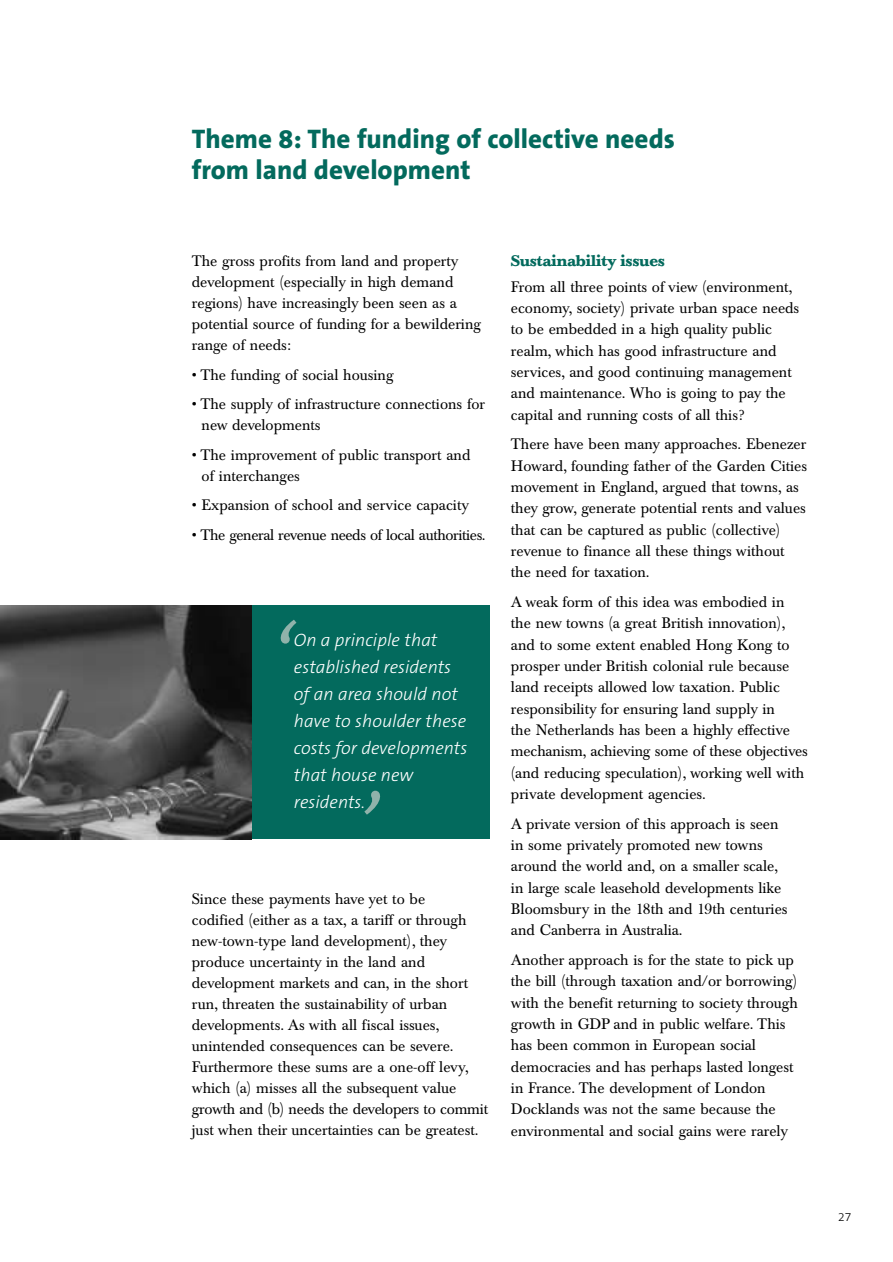
<style>
.page{position:relative;width:893px;height:1262px;background:#fff}
.page>*{position:absolute;margin:0;border:0;box-sizing:border-box;transform-origin:0 0}
.t1{font:italic 300 105px "The Sans B3";color:#90b2aa}
.t2{font:800 27px/31.5px "The Sans B8";color:#036a5d}
.t3{font:italic 300 18px/27px "The Sans B3";color:#fff}
.t4{font:15px/21.3px "Baskerville Berth BQ";color:#000}
.t5{font:15px "Baskerville Berth BQ";letter-spacing:-.025em;color:#000}
.t6{font:700 15px "Baskerville Berth BQ";color:#036a5d}
.t7{font:300 12px "The Sans B3";color:#000}
</style>
<div class="page">
<div style="left:251px;top:605px;width:238px;height:234px;background:#036a5d"></div>
<img style="left:0;top:605px;width:251px;height:234px">
<h2 class="t2" style="left:192px;top:125px;width:484px">Theme 8: The funding of collective needs from land development</h2>
<p class="t4" style="left:192px;top:252px;width:290px">The gross profits from land and property development (especially in high demand regions) have increasingly been seen as a potential source of funding for a bewildering range of needs:</p>
<p class="t4" style="left:192px;top:365px;width:203px">• The funding of social housing</p>
<p class="t4" style="left:202px;top:395px;width:285px;text-indent:-10px">• The supply of infrastructure connections for new developments</p>
<p class="t4" style="left:202px;top:445px;width:270px;text-indent:-10px">• The improvement of public transport and of interchanges</p>
<p class="t4" style="left:192px;top:496px;width:279px">• Expansion of school and service capacity</p>
<p class="t5" style="left:192px;top:529px;width:295px">• The general revenue needs of local authorities.</p>
<h1 class="t1" style="left:268px;top:623px;width:25px">‘</h1>
<p class="t3" style="left:294px;top:627px;width:175px">On a principle that established residents of an area should not have to shoulder these costs for developments that house new residents.</p>
<h1 class="t1" style="left:354px;top:793px;width:25px">’</h1>
<p class="t4" style="left:192px;top:890px;width:298px">Since these payments have yet to be<br>codified (either as a tax, a tariff or through new-town-type land development), they produce uncertainty in the land and development markets and can, in the short run, threaten the sustainability of urban developments. As with all fiscal issues, unintended consequences can be severe.<br>Furthermore these sums are a one-off levy, which (a) misses all the subsequent value growth and (b) needs the developers to commit just when their uncertainties can be greatest.</p>
<p class="t6" style="left:511px;top:255px;width:155px">Sustainability issues</p>
<p class="t4" style="left:511px;top:277px;width:290px">From all three points of view (environment, economy, society) private urban space needs to be embedded in a high quality public realm, which has good infrastructure and services, and good continuing management and maintenance. Who is going to pay the capital and running costs of all this?</p>
<p class="t4" style="left:511px;top:435px;width:298px">There have been many approaches. Ebenezer Howard, founding father of the Garden Cities movement in England, argued that towns, as they grow, generate potential rents and values that can be captured as public (collective) revenue to finance all these things without the need for taxation.</p>
<p class="t4" style="left:511px;top:592px;width:298px">A weak form of this idea was embodied in the new towns (a great British innovation), and to some extent enabled Hong Kong to prosper under British colonial rule because land receipts allowed low taxation. Public responsibility for ensuring land supply in<br>the Netherlands has been a highly effective mechanism, achieving some of these objectives (and reducing speculation), working well with private development agencies.</p>
<p class="t4" style="left:511px;top:814px;width:278px">A private version of this approach is seen in some privately promoted new towns around the world and, on a smaller scale, in large scale leasehold developments like Bloomsbury in the 18th and 19th centuries and Canberra in Australia.</p>
<p class="t4" style="left:511px;top:950px;width:288px">Another approach is for the state to pick up the bill (through taxation and/or borrowing) with the benefit returning to society through growth in GDP and in public welfare. This has been common in European social democracies and has perhaps lasted longest in France. The development of London Docklands was not the same because the environmental and social gains were rarely</p>
<p class="t7" style="left:838px;top:1212px;width:15px">27</p>
</div>
